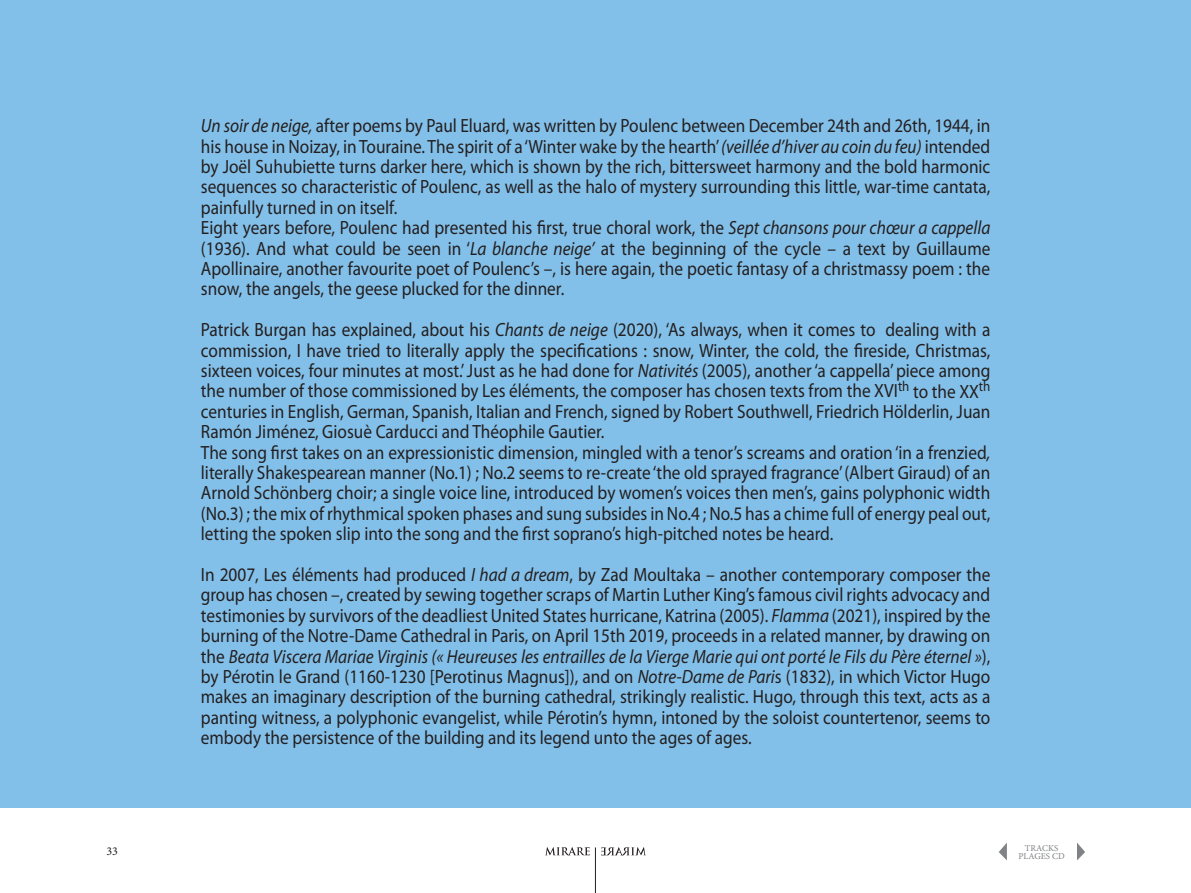
<style>
.page{position:relative;width:1191px;height:893px;background:#fff}
.page>*{position:absolute;margin:0;border:0;box-sizing:border-box;transform-origin:0 0}
.t1{font:19.2px/20.4px "Myriad Pro";color:#231f20;scale:.9 1}
.t2{font:12px "Minion Pro";color:#231f20}
.t3{font:9px/7.5px "Minion Pro";color:#808285;text-align:center}
.s1{font-style:italic}
</style>
<div class="page">
<svg style="left:999px;top:843px;width:8px;height:17px"></svg>
<svg style="left:1077px;top:843px;width:8px;height:17px"></svg>
<svg style="left:545px;top:847px;width:45px;height:8px"></svg>
<svg style="left:601px;top:847px;width:45px;height:8px"></svg>
<hr style="left:595px;top:847px;width:1px;height:46px;background:#231f20">
<div style="left:0;top:0;width:1191px;height:808px;background:#83c0e9"></div>
<p class="t1" style="left:201px;top:116px;width:878px"><span class="s1">Un soir de neige,</span> after poems by Paul Eluard, was written by Poulenc between December 24th and 26th, 1944, in his house in Noizay, in Touraine. The spirit of a ‘Winter wake by the hearth’ <span class="s1">(veillée d’hiver au coin du feu)</span> intended by Joël Suhubiette turns darker here, which is shown by the rich, bittersweet harmony and the bold harmonic sequences so characteristic of Poulenc, as well as the halo of mystery surrounding this little, war-time cantata, painfully turned in on itself.<br>Eight years before, Poulenc had presented his first, true choral work, the <span class="s1">Sept chansons pour chœur a cappella </span>(1936). And what could be seen in ‘<span class="s1">La blanche neige’</span> at the beginning of the cycle – a text by Guillaume Apollinaire, another favourite poet of Poulenc’s –, is here again, the poetic fantasy of a christmassy poem : the snow, the angels, the geese plucked for the dinner.</p>
<p class="t1" style="left:201px;top:320px;width:878px">Patrick Burgan has explained, about his <span class="s1">Chants de neige</span> (2020), ‘As always, when it comes to dealing with a commission, I have tried to literally apply the specifications : snow, Winter, the cold, the fireside, Christmas, sixteen voices, four minutes at most.’ Just as he had done for <span class="s1">Nativités</span> (2005), another ‘a cappella’ piece among the number of those commissioned by Les éléments, the composer has chosen texts from the XVI<sup>th</sup> to the XX<sup>th </sup>centuries in English, German, Spanish, Italian and French, signed by Robert Southwell, Friedrich Hölderlin, Juan Ramón Jiménez, Giosuè Carducci and Théophile Gautier.<br>The song first takes on an expressionistic dimension, mingled with a tenor’s screams and oration ‘in a frenzied<span class="s1">, </span>literally Shakespearean manner (No.1) ; No.2 seems to re-create ‘the old sprayed fragrance’ (Albert Giraud) of an Arnold Schönberg choir; a single voice line, introduced by women’s voices then men’s, gains polyphonic width (No.3) ; the mix of rhythmical spoken phases and sung subsides in No.4 ; No.5 has a chime full of energy peal out, letting the spoken slip into the song and the first soprano’s high-pitched notes be heard.</p>
<p class="t1" style="left:201px;top:565px;width:878px;text-align:justify">In 2007, Les éléments had produced <span class="s1">I had a dream</span>, by Zad Moultaka – another contemporary composer the group has chosen –, created by sewing together scraps of Martin Luther King’s famous civil rights advocacy and testimonies by survivors of the deadliest United States hurricane, Katrina (2005). <span class="s1">Flamma</span> (2021), inspired by the burning of the Notre-Dame Cathedral in Paris, on April 15th 2019, proceeds in a related manner, by drawing on the <span class="s1">Beata Viscera Mariae Virginis (« Heureuses les entrailles de la Vierge Marie qui ont porté le Fils du Père éternel »</span>), by Pérotin le Grand (1160-1230 [Perotinus Magnus]), and on <span class="s1">Notre-Dame de Pari</span>s (1832), in which Victor Hugo makes an imaginary description of the burning cathedral, strikingly realistic. Hugo, through this text, acts as a panting witness, a polyphonic evangelist, while Pérotin’s hymn, intoned by the soloist countertenor, seems to embody the persistence of the building and its legend unto the ages of ages.</p>
<p class="t2" style="left:106px;top:843px;width:13px">33</p>
<p class="t3" style="left:1018px;top:844px;width:48px">TRACKS<br>PLAGES CD</p>
</div>
